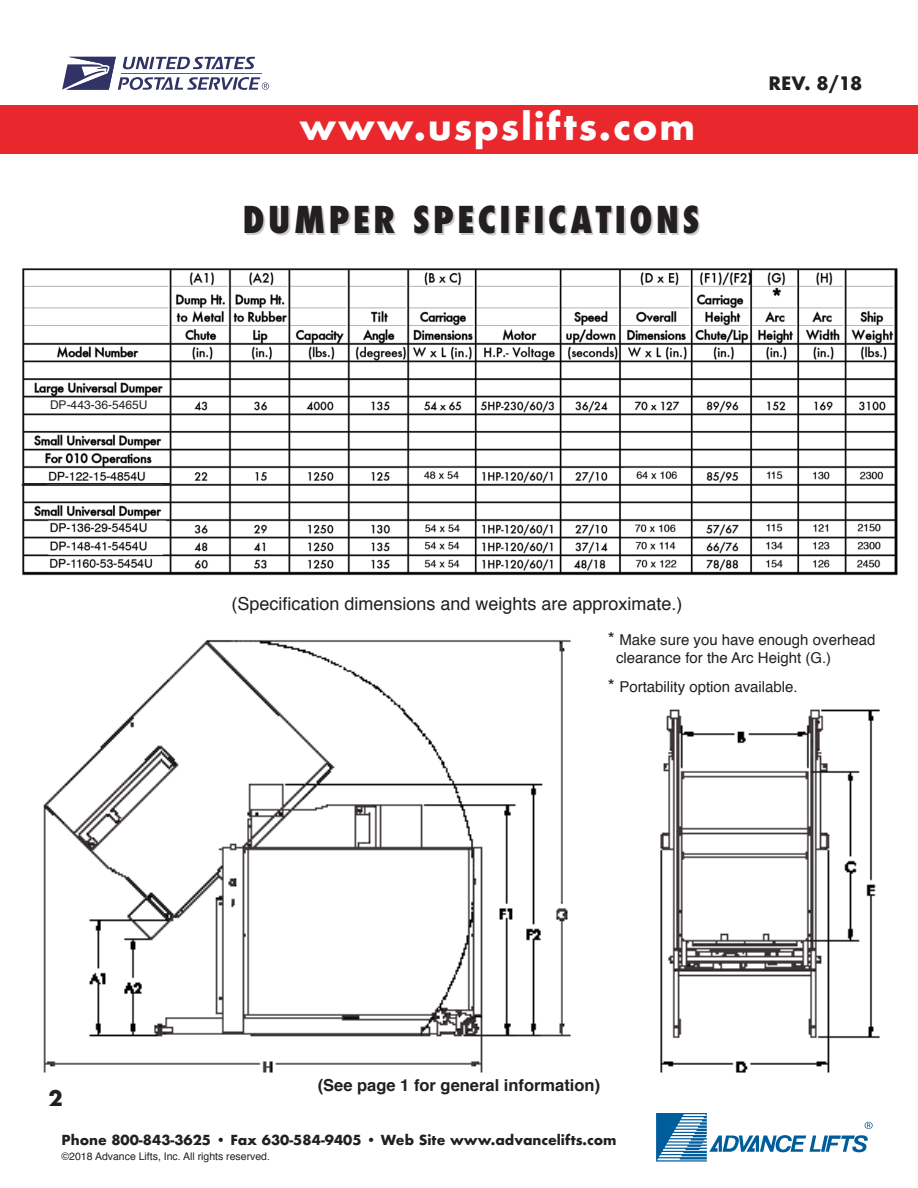
<style>
.page{position:relative;width:918px;height:1188px;background:#fff}
.page>*{position:absolute;margin:0;border:0;box-sizing:border-box;transform-origin:0 0}
.t1{font:800 condensed 36px "Futura";letter-spacing:.1em;color:#231f20}
.t2{font:700 36px "Futura";letter-spacing:.05em;color:#fff}
.t3{font:700 21px "Futura";color:#231f20}
.t4{font:18px "Helvetica";color:#231f20}
.t5{font:700 18px "Futura";color:#231f20}
.t6{font:700 16.5px "Helvetica";color:#231f20}
.t7{font:15px/18px "Helvetica";color:#231f20}
.t8{font:700 13.5px "Futura";color:#231f20}
.t9{font:12px "Helvetica";color:#231f20}
.t10{font:10.5px "Helvetica";color:#231f20}
.s1{font-size:18px}
</style>
<div class="page">
<svg style="left:656px;top:1113px;width:217px;height:49px"></svg>
<div style="left:0;top:105px;width:918px;height:49px;background:#e9282d"></div>
<img style="left:43px;top:640px;width:837px;height:433px">
<img style="left:22px;top:268px;width:876px;height:308px">
<hr style="left:21px;top:484px;width:150px;height:2px;background:#231f20">
<svg style="left:62px;top:56px;width:207px;height:34px"></svg>
<div style="left:48px;top:398px;width:102px;height:14px;background:#fff"></div>
<hr style="left:22px;top:483px;width:149px;height:1px;background:#231f20">
<p class="t9" style="left:50px;top:400px;width:99px">DP-443-36-5465U</p>
<h1 class="t2" style="left:300px;top:102px;width:397px">www.uspslifts.com</h1>
<h1 class="t1" style="left:243px;top:197px;width:458px">DUMPER SPECIFICATIONS</h1>
<p class="t5" style="left:768px;top:71px;width:95px">REV. 8/18</p>
<p class="t4" style="left:231px;top:596px;width:453px">(Specification dimensions and weights are approximate.)</p>
<p class="t7" style="left:616px;top:632px;width:261px;text-indent:-8px"><span class="s1">*</span> Make sure you have enough overhead clearance for the Arc Height (G.)</p>
<p class="t7" style="left:608px;top:678px;width:192px"><span class="s1">*</span> Portability option available.</p>
<h2 class="t3" style="left:49px;top:1084px;width:16px">2</h2>
<p class="t6" style="left:318px;top:1078px;width:284px">(See page 1 for general information)</p>
<p class="t8" style="left:62px;top:1131px;width:557px">Phone 800-843-3625 • Fax 630-584-9405 • Web Site www.advancelifts.com</p>
<p class="t10" style="left:62px;top:1152px;width:210px">©2018 Advance Lifts, Inc. All rights reserved.</p>
</div>
